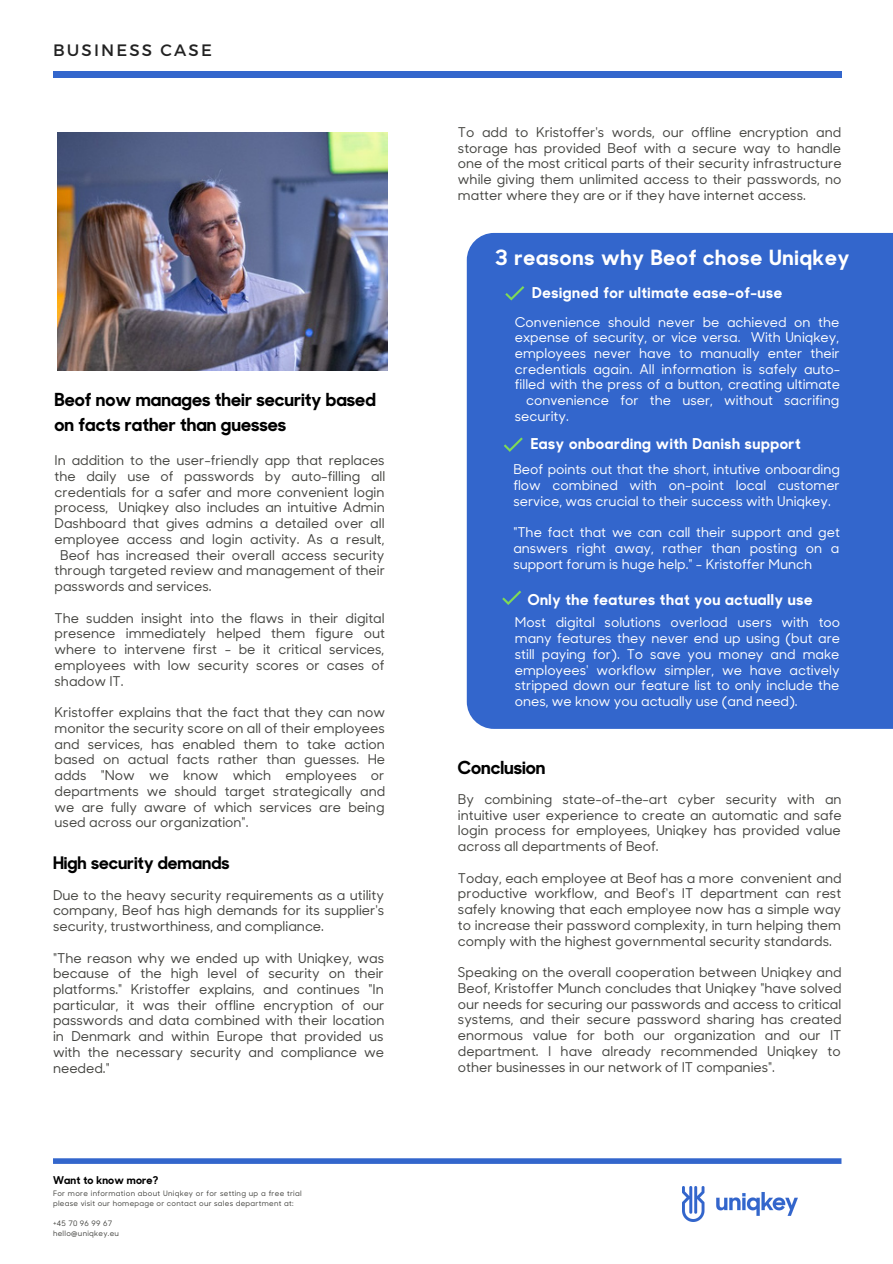
<style>
.page{position:relative;width:893px;height:1264px;background:#fff}
.page>*{position:absolute;margin:0;border:0;box-sizing:border-box;transform-origin:0 0}
.t1{font:700 21px "Sharp Sans No One";letter-spacing:.04em;color:#fff}
.t2{font:700 18px/24.8px "Sharp Sans No One";color:#000}
.t3{font:700 17.25px "Sharp Sans No One";color:#000}
.t4{font:16.5px "Montserrat";letter-spacing:.13em;color:#222}
.t5{font:700 15px "Sharp Sans No One";letter-spacing:.04em;color:#fff}
.t6{font:500 13.5px/15.8px "Sharp Sans No One";color:#444440;text-align:justify}
.t7{font:500 13.5px/15.8px "Sharp Sans No One";color:#fff;text-align:justify}
.t8{font:700 10.8px "Sharp Sans No One";letter-spacing:.015em;color:#000}
.t9{font:500 7.5px/9.9px "Sharp Sans No One";letter-spacing:.04em;color:#444440}
</style>
<div class="page">
<img style="left:57px;top:133px;width:331px;height:237px">
<div style="left:53px;top:71px;width:788px;height:7px;background:#36c"></div>
<div style="left:53px;top:1158px;width:788px;height:5px;background:#36c"></div>
<div style="left:467px;top:233px;width:425px;height:496px;background:#36c"></div>
<svg style="left:503px;top:437px;width:20px;height:15px"></svg>
<svg style="left:505px;top:286px;width:19px;height:14px"></svg>
<svg style="left:502px;top:590px;width:19px;height:15px"></svg>
<img style="left:682px;top:1186px;width:115px;height:35px">
<p class="t4" style="left:53px;top:39px;width:160px">BUSINESS CASE</p>
<h2 class="t2" style="left:55px;top:387px;width:323px">Beof now manages their security based on facts rather than guesses</h2>
<p class="t6" style="left:55px;top:452px;width:331px">In addition to the user-friendly app that replaces</p>
<p class="t6" style="left:55px;top:467px;width:332px">the daily use of passwords by auto-filling all</p>
<p class="t6" style="left:55px;top:483px;width:331px">credentials for a safer and more convenient login</p>
<p class="t6" style="left:55px;top:499px;width:331px">process, Uniqkey also includes an intuitive Admin</p>
<p class="t6" style="left:55px;top:515px;width:331px">Dashboard that gives admins a detailed over all</p>
<p class="t6" style="left:55px;top:530px;width:331px">employee access and login activity. As a result,</p>
<p class="t6" style="left:60px;top:546px;width:326px">Beof has increased their overall access security</p>
<p class="t6" style="left:55px;top:562px;width:332px">through targeted review and management of their</p>
<p class="t6" style="left:55px;top:578px;width:158px">passwords and services.</p>
<p class="t6" style="left:55px;top:609px;width:332px">The sudden insight into the flaws in their digital presence immediately helped them figure out where to intervene first - be it critical services, employees with low security scores or cases of shadow IT.</p>
<p class="t6" style="left:55px;top:704px;width:332px">Kristoffer explains that the fact that they can now monitor the security score on all of their employees and services, has enabled them to take action based on actual facts rather than guesses. He adds "Now we know which employees or departments we should target strategically and we are fully aware of which services are being used across our organization".</p>
<p class="t3" style="left:53px;top:851px;width:178px">High security demands</p>
<p class="t6" style="left:53px;top:886px;width:333px">Due to the heavy security requirements as a utility company, Beof has high demands for its supplier's security, trustworthiness, and compliance.</p>
<p class="t6" style="left:53px;top:949px;width:333px">"The reason why we ended up with Uniqkey, was because of the high level of security on their platforms." Kristoffer explains, and continues "In particular, it was their offline encryption of our passwords and data combined with their location in Denmark and within Europe that provided us with the necessary security and compliance we needed."</p>
<p class="t8" style="left:53px;top:1172px;width:107px">Want to know more?</p>
<p class="t9" style="left:53px;top:1187px;width:250px">For more information about Uniqkey or for setting up a free trial please visit our homepage or contact our sales department at:</p>
<p class="t9" style="left:53px;top:1217px;width:68px">+45 70 96 99 67 hello@uniqkey.eu</p>
<p class="t6" style="left:458px;top:123px;width:385px">To add to Kristoffer's words, our offline encryption and storage has provided Beof with a secure way to handle one of the most critical parts of their security infrastructure while giving them unlimited access to their passwords, no matter where they are or if they have internet access.</p>
<h1 class="t1" style="left:495px;top:243px;width:355px">3 reasons why Beof chose Uniqkey</h1>
<p class="t5" style="left:532px;top:282px;width:251px">Designed for ultimate ease-of-use</p>
<p class="t7" style="left:515px;top:313px;width:326px">Convenience should never be achieved on the</p>
<p class="t7" style="left:515px;top:329px;width:326px">expense of security, or vice versa. With Uniqkey,</p>
<p class="t7" style="left:515px;top:345px;width:326px">employees never have to manually enter their</p>
<p class="t7" style="left:515px;top:360px;width:327px">credentials again. All information is safely auto-</p>
<p class="t7" style="left:515px;top:376px;width:327px">filled with the press of a button, creating ultimate</p>
<p class="t7" style="left:526px;top:392px;width:315px">convenience for the user, without sacrifing</p>
<p class="t7" style="left:515px;top:408px;width:55px">security.</p>
<p class="t5" style="left:530px;top:433px;width:271px">Easy onboarding with Danish support</p>
<p class="t7" style="left:513px;top:461px;width:328px">Beof points out that the short, intutive onboarding flow combined with on-point local customer service, was crucial to their success with Uniqkey.</p>
<p class="t7" style="left:513px;top:524px;width:328px">"The fact that we can call their support and get answers right away, rather than posting on a support forum is huge help." - Kristoffer Munch</p>
<p class="t5" style="left:527px;top:589px;width:286px">Only the features that you actually use</p>
<p class="t7" style="left:515px;top:614px;width:327px">Most digital solutions overload users with too many features they never end up using (but are still paying for). To save you money and make employees' workflow simpler, we have actively stripped down our feature list to only include the ones, we know you actually use (and need).</p>
<h2 class="t2" style="left:458px;top:754px;width:89px">Conclusion</h2>
<p class="t6" style="left:458px;top:790px;width:385px">By combining state-of-the-art cyber security with an intuitive user experience to create an automatic and safe login process for employees, Uniqkey has provided value across all departments of Beof.</p>
<p class="t6" style="left:458px;top:869px;width:385px">Today, each employee at Beof has a more convenient and productive workflow, and Beof's IT department can rest safely knowing that each employee now has a simple way to increase their password complexity, in turn helping them comply with the highest governmental security standards.</p>
<p class="t6" style="left:458px;top:963px;width:385px">Speaking on the overall cooperation between Uniqkey and Beof, Kristoffer Munch concludes that Uniqkey "have solved our needs for securing our passwords and access to critical systems, and their secure password sharing has created enormous value for both our organization and our IT department. I have already recommended Uniqkey to other businesses in our network of IT companies".</p>
</div>
